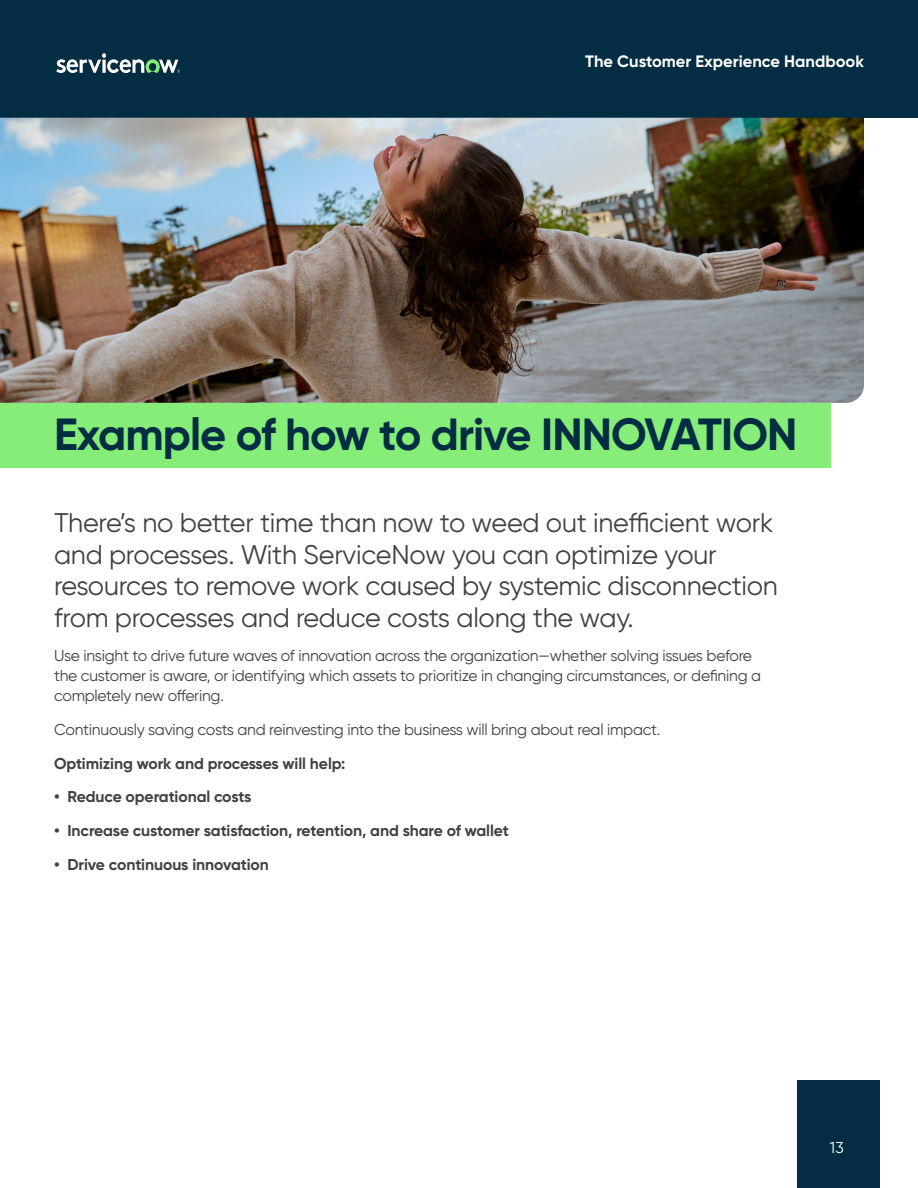
<style>
.page{position:relative;width:918px;height:1188px;background:#fff}
.page>*{position:absolute;margin:0;border:0;box-sizing:border-box;transform-origin:0 0}
.Subhead{font:700 45px "Gilroy";letter-spacing:-.02em;color:#032d42}
.Body{font:27px/31.5px "Gilroy";letter-spacing:-.01em;color:#414042}
.t1{font:700 16.5px "Gilroy";color:#fff}
.Body-2{font:15.75px/20.2px "Gilroy";letter-spacing:-.015em;color:#414042}
.Body-3{font:700 15.75px "Gilroy";letter-spacing:-.005em;color:#414042}
.t2{font:15.75px "Gilroy";color:#fff}
</style>
<div class="page">
<div style="left:797px;top:1080px;width:82px;height:108px;background:#032d42"></div>
<div style="left:0;top:0;width:918px;height:118px;background:#032d42"></div>
<img style="left:56px;top:54px;width:123px;height:18px">
<img style="left:0;top:118px;width:864px;height:285px">
<div style="left:0;top:403px;width:831px;height:65px;background:#86ed78"></div>
<p class="t1" style="left:585px;top:51px;width:280px">The Customer Experience Handbook</p>
<p class="Subhead" style="left:54px;top:406px;width:745px">Example of how to drive INNOVATION</p>
<p class="Body" style="left:54px;top:507px;width:726px">There’s no better time than now to weed out inefficient work and processes. With ServiceNow you can optimize your resources to remove work caused by systemic disconnection from processes and reduce costs along the way.</p>
<p class="Body-2" style="left:54px;top:645px;width:709px">Use insight to drive future waves of innovation across the organization—whether solving issues before the customer is aware, or identifying which assets to prioritize in changing circumstances, or defining a completely new offering.</p>
<p class="Body-2" style="left:54px;top:719px;width:608px">Continuously saving costs and reinvesting into the business will bring about real impact.</p>
<p class="Body-3" style="left:54px;top:753px;width:293px">Optimizing work and processes will help:</p>
<p class="Body-3" style="left:54px;top:787px;width:199px">• Reduce operational costs</p>
<p class="Body-3" style="left:54px;top:821px;width:456px">• Increase customer satisfaction, retention, and share of wallet</p>
<p class="Body-3" style="left:54px;top:855px;width:217px">• Drive continuous innovation</p>
<p class="t2" style="left:830px;top:1138px;width:15px">13</p>
</div>
